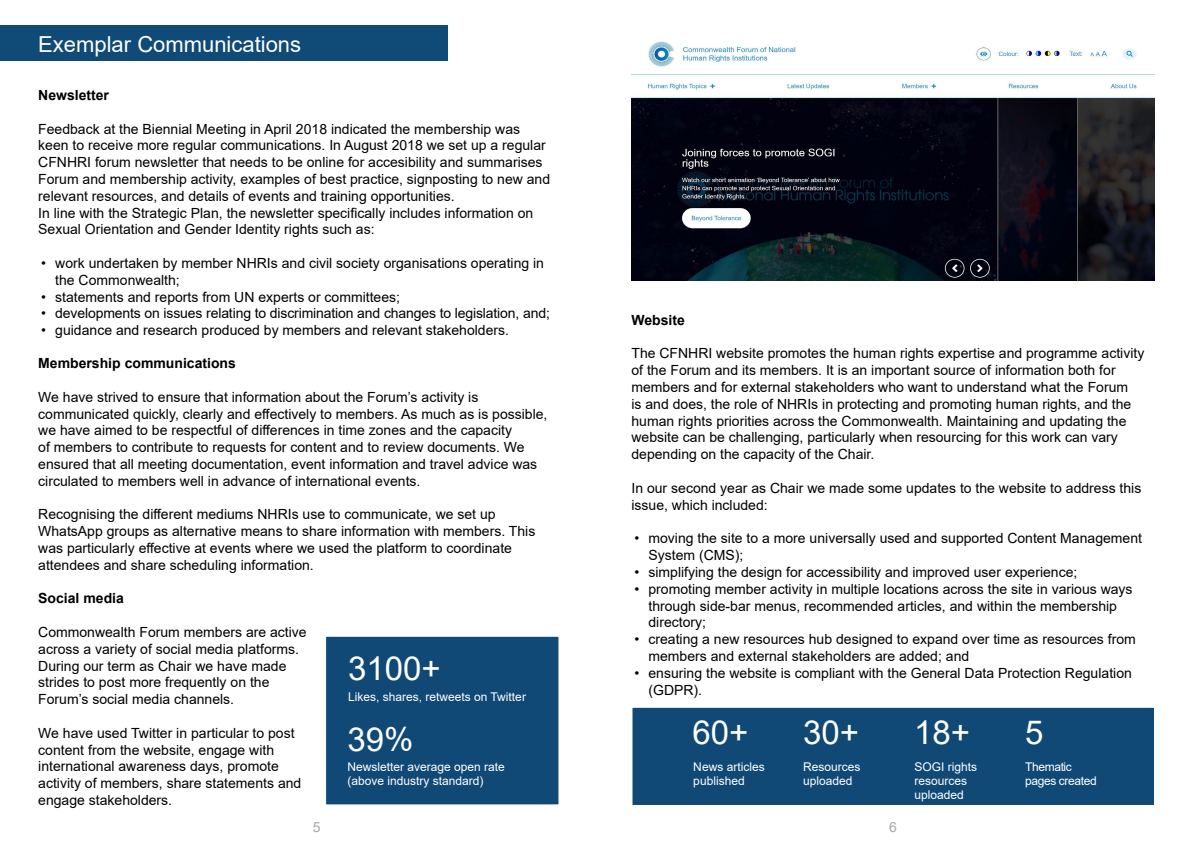
<style>
.page{position:relative;width:1191px;height:842px;background:#fff}
.page>*{position:absolute;margin:0;border:0;box-sizing:border-box;transform-origin:0 0}
.t1{font:33px "Arial";color:#fff}
.t2{font:22px "Arial";color:#fff}
.t3{font:14px/16.8px "Arial";color:#000}
.t4{font:700 14px "Arial";color:#000}
.t5{font:14px "Arial";color:#a9a8a8}
.t6{font:12px/14.4px "Arial";color:#fff}
.t7{font:12px/14.4px "Arial";letter-spacing:-.03em;color:#fff}
</style>
<div class="page">
<div style="left:0;top:26px;width:447px;height:35px;background:#104a77"></div>
<div style="left:631px;top:707px;width:524px;height:99px;background:#104976;border:1px solid #fff"></div>
<div style="left:325px;top:636px;width:234px;height:169px;background:#104976;border:1px solid #fff"></div>
<img style="left:631px;top:41px;width:524px;height:240px">
<p class="t2" style="left:38px;top:29px;width:264px">Exemplar Communications</p>
<p class="t4" style="left:38px;top:85px;width:72px">Newsletter</p>
<p class="t3" style="left:38px;top:120px;width:513px">Feedback at the Biennial Meeting in April 2018 indicated the membership was keen to receive more regular communications. In August 2018 we set up a regular CFNHRI forum newsletter that needs to be online for accesibility and summarises Forum and membership activity, examples of best practice, signposting to new and relevant resources, and details of events and training opportunities.</p>
<p class="t3" style="left:38px;top:204px;width:496px">In line with the Strategic Plan, the newsletter specifically includes information on<br>Sexual Orientation and Gender Identity rights such as:</p>
<p class="t3" style="left:55px;top:255px;width:490px;text-indent:-14px">• work undertaken by member NHRIs and civil society organisations operating in the Commonwealth;</p>
<p class="t3" style="left:41px;top:288px;width:360px">• statements and reports from UN experts or committees;</p>
<p class="t3" style="left:41px;top:305px;width:510px">• developments on issues relating to discrimination and changes to legislation, and;</p>
<p class="t3" style="left:41px;top:322px;width:469px">• guidance and research produced by members and relevant stakeholders.</p>
<p class="t4" style="left:631px;top:310px;width:55px">Website</p>
<p class="t3" style="left:631px;top:345px;width:514px">The CFNHRI website promotes the human rights expertise and programme activity of the Forum and its members. It is an important source of information both for members and for external stakeholders who want to understand what the Forum<br>is and does, the role of NHRIs in protecting and promoting human rights, and the human rights priorities across the Commonwealth. Maintaining and updating the website can be challenging, particularly when resourcing for this work can vary depending on the capacity of the Chair.</p>
<p class="t3" style="left:631px;top:479px;width:511px">In our second year as Chair we made some updates to the website to address this issue, which included:</p>
<p class="t3" style="left:648px;top:530px;width:495px;text-indent:-14px">• moving the site to a more universally used and supported Content Management<br>System (CMS);</p>
<p class="t3" style="left:634px;top:563px;width:444px">• simplifying the design for accessibility and improved user experience;</p>
<p class="t3" style="left:648px;top:580px;width:485px;text-indent:-14px">• promoting member activity in multiple locations across the site in various ways through side-bar menus, recommended articles, and within the membership directory;</p>
<p class="t3" style="left:648px;top:631px;width:489px;text-indent:-14px">• creating a new resources hub designed to expand over time as resources from members and external stakeholders are added; and</p>
<p class="t3" style="left:648px;top:664px;width:485px;text-indent:-14px">• ensuring the website is compliant with the General Data Protection Regulation (GDPR).</p>
<p class="t4" style="left:38px;top:353px;width:199px">Membership communications</p>
<p class="t3" style="left:38px;top:388px;width:511px">We have strived to ensure that information about the Forum’s activity is communicated quickly, clearly and effectively to members. As much as is possible, we have aimed to be respectful of differences in time zones and the capacity<br>of members to contribute to requests for content and to review documents. We ensured that all meeting documentation, event information and travel advice was circulated to members well in advance of international events.</p>
<p class="t3" style="left:38px;top:506px;width:498px">Recognising the different mediums NHRIs use to communicate, we set up WhatsApp groups as alternative means to share information with members. This was particularly effective at events where we used the platform to coordinate attendees and share scheduling information.</p>
<p class="t4" style="left:38px;top:589px;width:87px">Social media</p>
<p class="t3" style="left:38px;top:624px;width:270px">Commonwealth Forum members are active across a variety of social media platforms.<br>During our term as Chair we have made strides to post more frequently on the Forum’s social media channels.</p>
<p class="t3" style="left:38px;top:724px;width:264px">We have used Twitter in particular to post content from the website, engage with international awareness days, promote activity of members, share statements and engage stakeholders.</p>
<p class="t1" style="left:692px;top:709px;width:57px">60+</p>
<p class="t1" style="left:803px;top:709px;width:57px">30+</p>
<p class="t1" style="left:1025px;top:709px;width:20px">5</p>
<p class="t1" style="left:348px;top:646px;width:94px">3100+</p>
<p class="t6" style="left:348px;top:689px;width:179px">Likes, shares, retweets on Twitter</p>
<p class="t1" style="left:914px;top:709px;width:57px">18+</p>
<p class="t6" style="left:914px;top:759px;width:64px">SOGI rights resources uploaded</p>
<p class="t7" style="left:1025px;top:759px;width:73px">Thematic pages created</p>
<p class="t1" style="left:347px;top:716px;width:68px">39%</p>
<p class="t6" style="left:347px;top:759px;width:159px">Newsletter average open rate</p>
<p class="t6" style="left:347px;top:773px;width:138px">(above industry standard)</p>
<p class="t6" style="left:693px;top:759px;width:73px">News articles</p>
<p class="t6" style="left:693px;top:774px;width:53px">published</p>
<p class="t6" style="left:803px;top:759px;width:59px">Resources uploaded</p>
<p class="t5" style="left:313px;top:817px;width:9px">5</p>
<p class="t5" style="left:889px;top:817px;width:9px">6</p>
</div>
